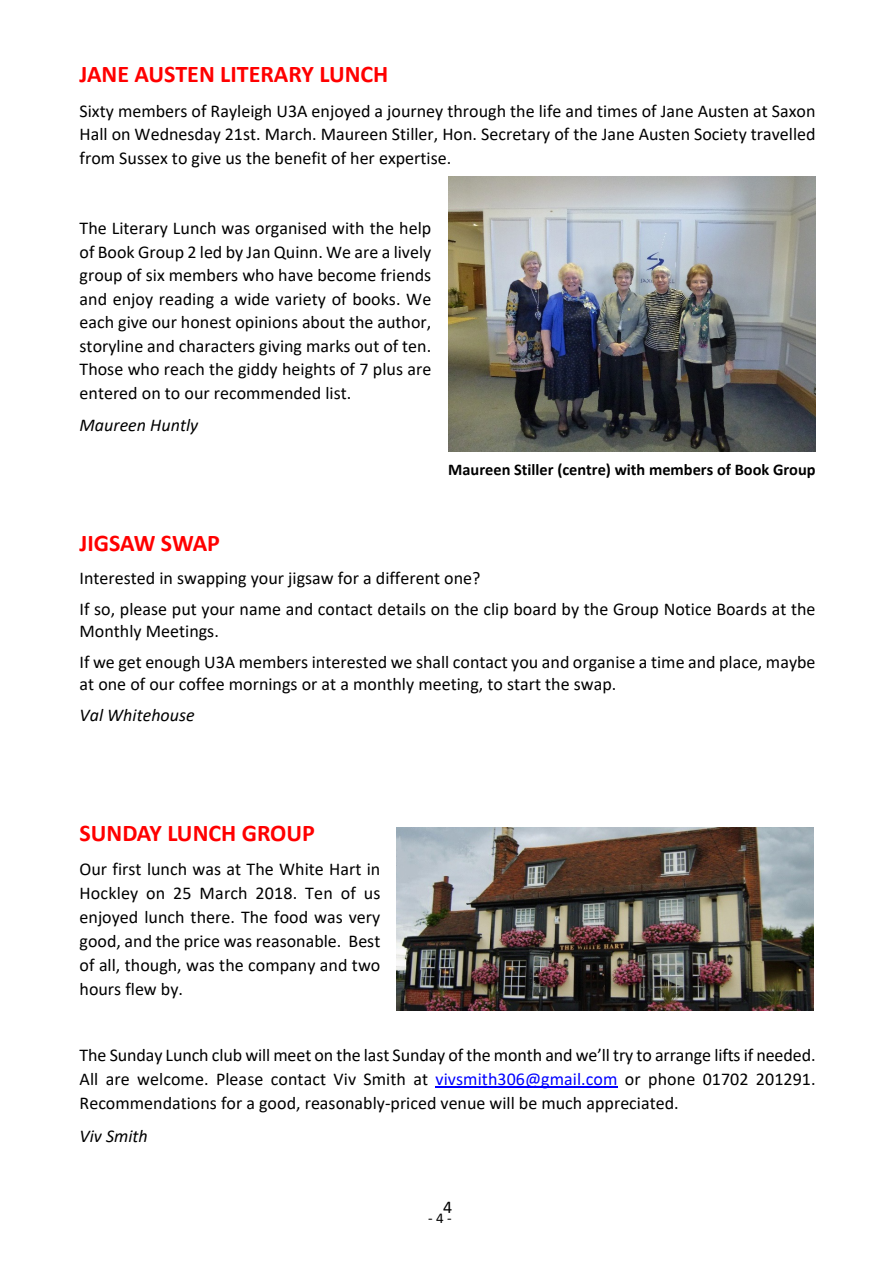
<style>
.page{position:relative;width:893px;height:1263px;background:#fff}
.page>*{position:absolute;margin:0;border:0;box-sizing:border-box;transform-origin:0 0}
.t1{font:700 24px "Calibri";color:#f00}
.t2{font:18px/23.5px "Calibri";color:#000;text-align:justify}
.t3{font:italic 18px "Calibri";color:#000}
.t4{font:700 16.35px "Calibri";color:#000}
.t5{font:15px "Calibri";color:#000}
.s1{color:#00f}
</style>
<div class="page">
<img style="left:448px;top:177px;width:367px;height:275px">
<img style="left:396px;top:827px;width:418px;height:183px">
<hr style="left:436px;top:1086px;width:182px;height:1px;background:#00f">
<h1 class="t1" style="left:80px;top:64px;width:310px">JANE AUSTEN LITERARY LUNCH</h1>
<p class="t2" style="left:80px;top:100px;width:737px">Sixty members of Rayleigh U3A enjoyed a journey through the life and times of Jane Austen at Saxon Hall on Wednesday 21st. March. Maureen Stiller, Hon. Secretary of the Jane Austen Society travelled from Sussex to give us the benefit of her expertise.</p>
<p class="t2" style="left:80px;top:218px;width:353px">The Literary Lunch was organised with the help of Book Group 2 led by Jan Quinn. We are a lively group of six members who have become friends and enjoy reading a wide variety of books. We each give our honest opinions about the author, storyline and characters giving marks out of ten.<br>Those who reach the giddy heights of 7 plus are entered on to our recommended list.</p>
<p class="t3" style="left:80px;top:418px;width:120px">Maureen Huntly</p>
<p class="t4" style="left:448px;top:463px;width:369px">Maureen Stiller (centre) with members of Book Group</p>
<h1 class="t1" style="left:80px;top:533px;width:142px">JIGSAW SWAP</h1>
<p class="t2" style="left:80px;top:564px;width:737px;line-height:31px">Interested in swapping your jigsaw for a different one?<br>If so, please put your name and contact details on the clip board by the Group Notice Boards at the</p>
<p class="t2" style="left:80px;top:617px;width:737px;line-height:31px">Monthly Meetings.<br>If we get enough U3A members interested we shall contact you and organise a time and place, maybe</p>
<p class="t2" style="left:80px;top:674px;width:538px">at one of our coffee mornings or at a monthly meeting, to start the swap.</p>
<p class="t3" style="left:80px;top:707px;width:117px">Val Whitehouse</p>
<h1 class="t1" style="left:80px;top:823px;width:237px">SUNDAY LUNCH GROUP</h1>
<p class="t2" style="left:80px;top:859px;width:302px;line-height:24px">Our first lunch was at The White Hart in Hockley on 25 March 2018. Ten of us enjoyed lunch there. The food was very good, and the price was reasonable. Best of all, though, was the company and two hours flew by.</p>
<p class="t2" style="left:80px;top:1044px;width:737px;line-height:24px">The Sunday Lunch club will meet on the last Sunday of the month and we’ll try to arrange lifts if needed.<br>All are welcome. Please contact Viv Smith at <span class="s1">vivsmith306@gmail.com</span> or phone 01702 201291.<br>Recommendations for a good, reasonably-priced venue will be much appreciated.</p>
<p class="t3" style="left:80px;top:1128px;width:70px">Viv Smith</p>
<p class="t2" style="left:443px;top:1196px;width:11px">4</p>
<p class="t5" style="left:428px;top:1211px;width:25px">- 4 -</p>
</div>
